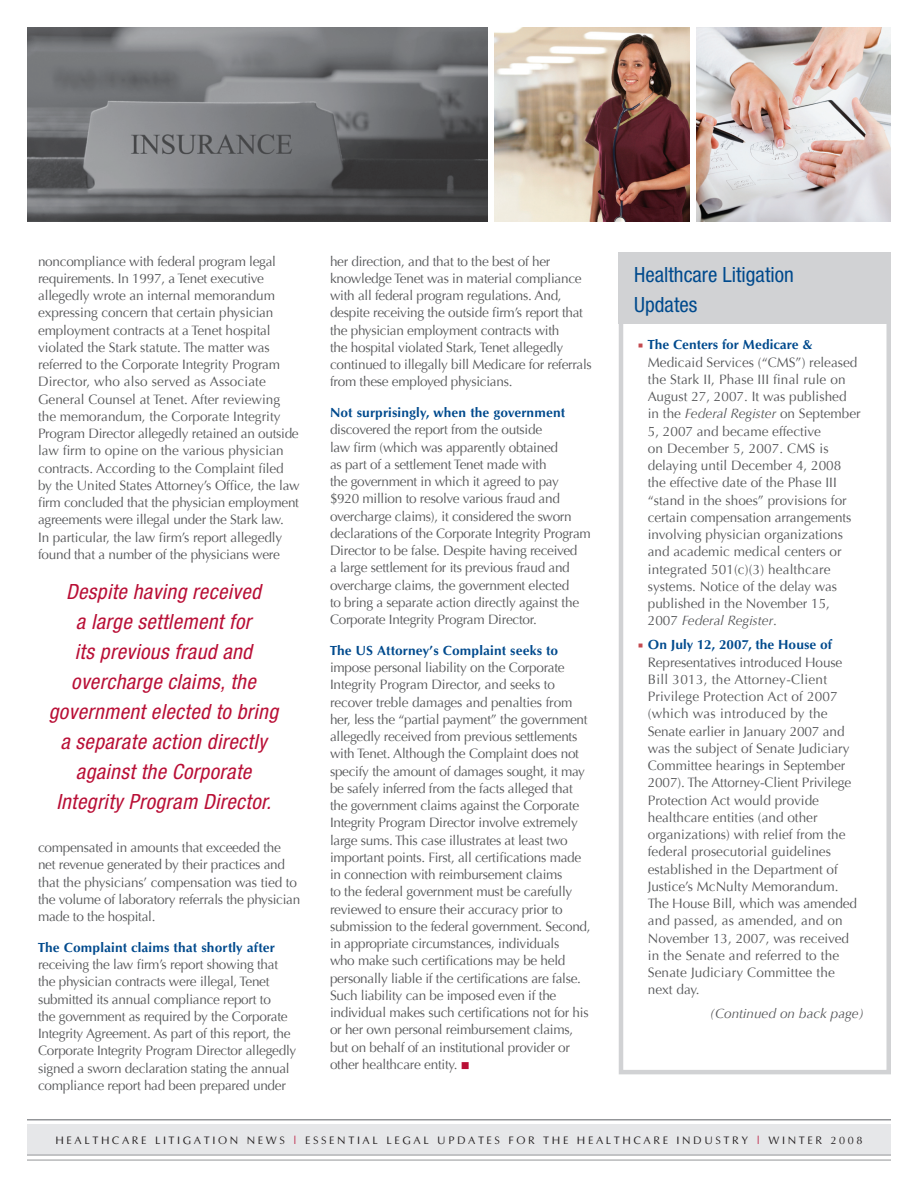
<style>
.page{position:relative;width:918px;height:1188px;background:#fff}
.page>*{position:absolute;margin:0;border:0;box-sizing:border-box;transform-origin:0 0}
.t1{font:italic condensed 21px/30px "Helvetica Neue";letter-spacing:.02em;color:#b90f36;text-align:center}
.t2{font:condensed 21px/30px "Helvetica Neue";color:#004a8d}
.BODY{font:13.65px/17.2px "Optima";letter-spacing:-.02em;color:#57585a}
.BODY-2{font:13.65px/17.2px "Optima";color:#57585a}
.BODY-3{font:italic 13.65px "Optima";color:#57585a}
.t3{font:11.25px "Optim";letter-spacing:.22em;color:#231f20}
.s1{font-family:"Optimum Bold DTC";color:#004a8d}
.s2{color:#b90f36}
.s3{color:#c44a50}
.s4{font-style:italic}
</style>
<div class="page">
<div style="left:619px;top:253px;width:272px;height:821px;border:4px solid #d1d2d4"></div>
<div style="left:619px;top:253px;width:272px;height:71px;background:#d1d2d4"></div>
<div style="left:27px;top:1125px;width:864px;height:30px;background:#e6e7e9"></div>
<hr style="left:27px;top:1119px;width:864px;height:1px;background:#939598">
<hr style="left:27px;top:1155px;width:864px;height:1px;background:#939598">
<hr style="left:27px;top:1160px;width:864px;height:1px;background:#939598">
<svg style="left:27px;top:27px;width:461px;height:194px;background:#6d6f72"></svg>
<img style="left:697px;top:27px;width:194px;height:194px">
<img style="left:495px;top:27px;width:194px;height:194px">
<p class="BODY" style="left:38px;top:253px;width:263px">noncompliance with federal program legal requirements. In 1997, a Tenet executive allegedly wrote an internal memorandum expressing concern that certain physician employment contracts at a Tenet hospital violated the Stark statute. The matter was referred to the Corporate Integrity Program Director, who also served as Associate General Counsel at Tenet. After reviewing the memorandum, the Corporate Integrity Program Director allegedly retained an outside law firm to opine on the various physician contracts. According to the Complaint filed by the United States Attorney’s Office, the law firm concluded that the physician employment agreements were illegal under the Stark law.<br>In particular, the law firm’s report allegedly found that a number of the physicians were</p>
<p class="t1" style="left:49px;top:577px;width:231px">Despite having received<br>a large settlement for<br>its previous fraud and overcharge claims, the government elected to bring a separate action directly against the Corporate<br>Integrity Program Director.</p>
<p class="BODY" style="left:38px;top:839px;width:264px">compensated in amounts that exceeded the net revenue generated by their practices and that the physicians’ compensation was tied to the volume of laboratory referrals the physician made to the hospital.</p>
<p class="BODY" style="left:38px;top:939px;width:260px"><span class="s1">The Complaint claims that shortly after </span>receiving the law firm’s report showing that the physician contracts were illegal, Tenet submitted its annual compliance report to<br>the government as required by the Corporate Integrity Agreement. As part of this report, the Corporate Integrity Program Director allegedly signed a sworn declaration stating the annual compliance report had been prepared under</p>
<p class="BODY" style="left:330px;top:253px;width:263px">her direction, and that to the best of her knowledge Tenet was in material compliance with all federal program regulations. And, despite receiving the outside firm’s report that the physician employment contracts with<br>the hospital violated Stark, Tenet allegedly continued to illegally bill Medicare for referrals from these employed physicians.</p>
<p class="BODY" style="left:330px;top:404px;width:262px"><span class="s1">Not surprisingly, when the government </span>discovered the report from the outside<br>law firm (which was apparently obtained<br>as part of a settlement Tenet made with<br>the government in which it agreed to pay $920 million to resolve various fraud and overcharge claims), it considered the sworn declarations of the Corporate Integrity Program Director to be false. Despite having received<br>a large settlement for its previous fraud and overcharge claims, the government elected<br>to bring a separate action directly against the Corporate Integrity Program Director.</p>
<p class="BODY" style="left:330px;top:642px;width:262px"><span class="s1">The US Attorney’s Complaint seeks to </span>impose personal liability on the Corporate Integrity Program Director, and seeks to recover treble damages and penalties from her, less the “partial payment” the government allegedly received from previous settlements with Tenet. Although the Complaint does not specify the amount of damages sought, it may be safely inferred from the facts alleged that the government claims against the Corporate Integrity Program Director involve extremely large sums. This case illustrates at least two important points. First, all certifications made in connection with reimbursement claims<br>to the federal government must be carefully reviewed to ensure their accuracy prior to submission to the federal government. Second, in appropriate circumstances, individuals<br>who make such certifications may be held personally liable if the certifications are false.<br>Such liability can be imposed even if the individual makes such certifications not for his or her own personal reimbursement claims, but on behalf of an institutional provider or other healthcare entity. <span class="s2">■</span></p>
<p class="t2" style="left:634px;top:259px;width:161px">Healthcare Litigation<br>Updates</p>
<p class="BODY-2" style="left:648px;top:336px;width:214px;text-indent:-10px"><span class="s3">■</span> <span class="s1">The Centers for Medicare &amp;<br></span>Medicaid Services (“CMS”) released the Stark II, Phase III final rule on<br>August 27, 2007. It was published in the <span class="s4">Federal Register</span> on September<br>5, 2007 and became effective<br>on December 5, 2007. CMS is delaying until December 4, 2008 the effective date of the Phase III “stand in the shoes” provisions for certain compensation arrangements involving physician organizations and academic medical centers or integrated 501(c)(3) healthcare systems. Notice of the delay was published in the November 15,<br>2007 <span class="s4">Federal Register</span>.</p>
<p class="BODY-2" style="left:648px;top:636px;width:211px;text-indent:-10px"><span class="s3">■</span> <span class="s1">On July 12, 2007, the House of<br></span>Representatives introduced House<br>Bill 3013, the Attorney-Client<br>Privilege Protection Act of 2007 (which was introduced by the<br>Senate earlier in January 2007 and was the subject of Senate Judiciary<br>Committee hearings in September<br>2007). The Attorney-Client Privilege<br>Protection Act would provide healthcare entities (and other organizations) with relief from the federal prosecutorial guidelines established in the Department of<br>Justice’s McNulty Memorandum.<br>The House Bill, which was amended and passed, as amended, and on<br>November 13, 2007, was received in the Senate and referred to the<br>Senate Judiciary Committee the next day.</p>
<p class="BODY-3" style="left:710px;top:1006px;width:156px">(Continued on back page)</p>
<p class="t3" style="left:55px;top:1135px;width:259px">HEALTHCARE LITIGATION NEWS <span class="s2">|</span> ESSENTIAL</p>
<p class="t3" style="left:386px;top:1135px;width:10px">LEGAL</p>
<p class="t3" style="left:437px;top:1135px;width:40px">UP DATES</p>
<p class="t3" style="left:509px;top:1135px;width:10px">FOR</p>
<p class="t3" style="left:543px;top:1135px;width:10px">THE</p>
<p class="t3" style="left:577px;top:1135px;width:21px">HEALTHCARE</p>
<p class="t3" style="left:677px;top:1135px;width:38px">IN DUSTRY</p>
<p class="t3" style="left:757px;top:1135px;width:108px"><span class="s2">|</span> WINTER 2008</p>
</div>
